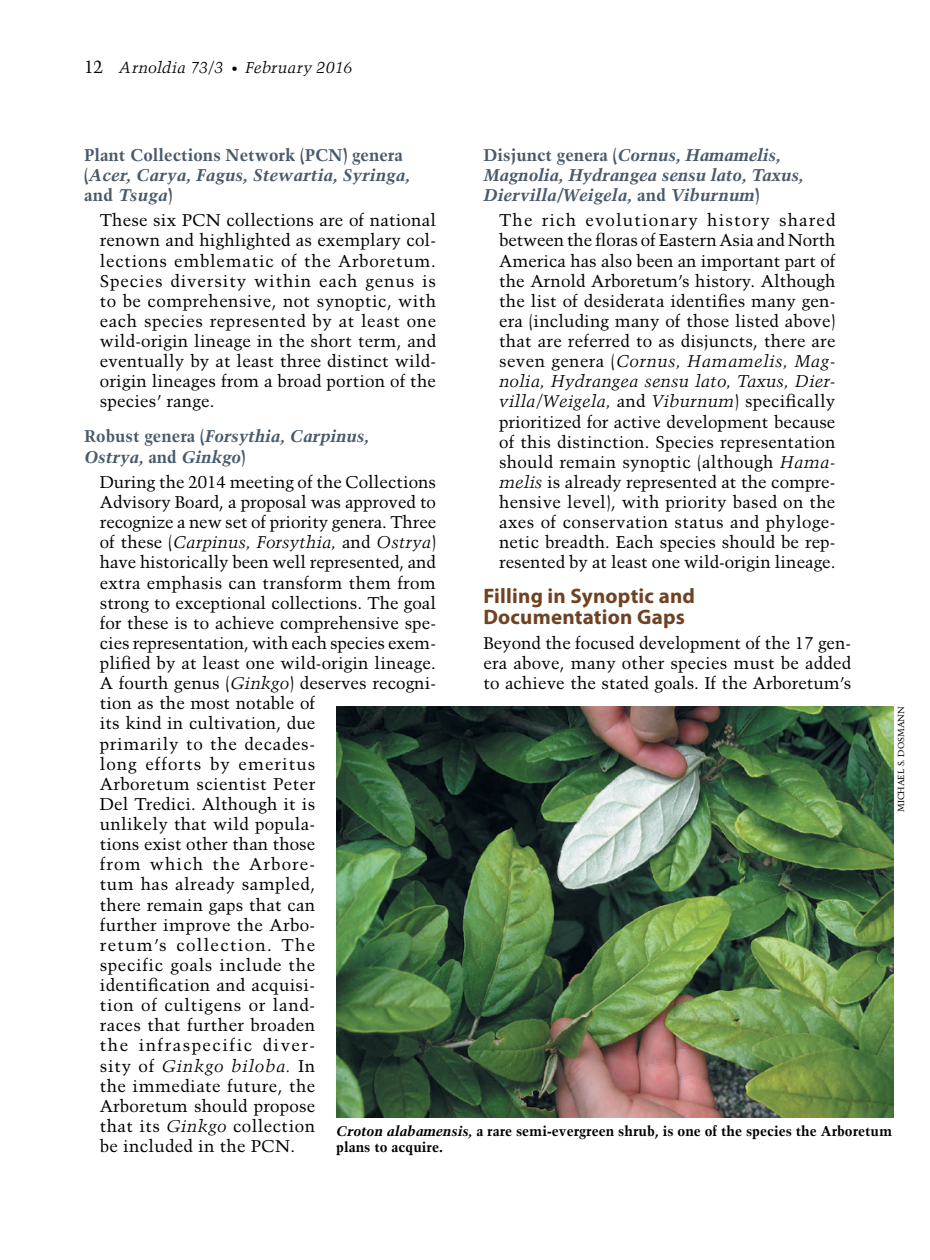
<style>
.page{position:relative;width:930px;height:1260px;background:#fff}
.page>*{position:absolute;margin:0;border:0;box-sizing:border-box;transform-origin:0 0}
.t1{font:700 21px/21px "Myriad Pro";letter-spacing:.01em;color:#704224}
.t2{font:16.97px/20.1px "Trump Mediaeval";letter-spacing:.01em;color:#000;text-align:justify}
.t3{font:italic 700 16.97px/20.1px "Trump Mediaeval";color:#495a6a}
.t4{font:italic 15.75px "Trump Mediaeval";letter-spacing:.005em;color:#000}
.t5{font:700 14px/16.6px "Trump Mediaeval";color:#000}
.t6{font:8.75px "Trump Mediaeval";color:#000}
.s1{font-style:normal;font-size:17.5px}
.s2{font-size:12.25px}
.s3{font-style:normal}
.s4{font-style:italic}
</style>
<div class="page">
<img style="left:336px;top:706px;width:556px;height:411px">
<p class="t4" style="left:84px;top:58px;width:269px"><span class="s1">12</span> Arnoldia 73/3 <span class="s2">•</span> February 2016</p>
<p class="t3" style="left:84px;top:144px;width:327px"><span class="s3">Plant Collections Network (PCN) genera (</span>Acer, Carya, Fagus, Stewartia, Syringa, <span class="s3">and</span> Tsuga<span class="s3">)</span></p>
<p class="t2" style="left:100px;top:210px;width:338px">These six PCN collections are of national renown and highlighted as exemplary col&shy;lections emblematic of the Arboretum.<br>Species diversity within each genus is to be comprehensive, not synoptic, with each species represented by at least one wild-origin lineage in the short term, and eventually by at least three distinct wild&shy;origin lineages from a broad portion of the species’ range.</p>
<p class="t3" style="left:84px;top:426px;width:286px"><span class="s3">Robust genera (</span>Forsythia, Carpinus,<br>Ostrya, <span class="s3">and</span> Ginkgo<span class="s3">)</span></p>
<p class="t2" style="left:100px;top:472px;width:338px;text-align:left">During the 2014 meeting of the Collections<br>Advisory Board, a proposal was approved to recognize a new set of priority genera. Three of these (<span class="s4">Carpinus, Forsythia,</span> and <span class="s4">Ostrya</span>) have historically been well represented, and extra emphasis can transform them from strong to exceptional collections. The goal for these is to achieve comprehensive spe&shy;cies representation, with each species exem&shy;plified by at least one wild-origin lineage.<br>A fourth genus (<span class="s4">Ginkgo</span>) deserves recogni&shy;tion as the most notable of<br>its kind in cultivation, due<br>primarily to the decades-<br>long efforts by emeritus<br>Arboretum scientist Peter<br>Del Tredici. Although it is<br>unlikely that wild popula-<br>tions exist other than those<br>from which the Arbore-<br>tum has already sampled,<br>there remain gaps that can<br>further improve the Arbo-<br>retum’s collection. The<br>specific goals include the<br>identification and acquisi-<br>tion of cultigens or land-<br>races that further broaden<br>the infraspecific diver-<br>sity of <span class="s4">Ginkgo biloba.</span> In<br>the immediate future, the<br>Arboretum should propose<br>that its <span class="s4">Ginkgo</span> collection<br>be included in the PCN.</p>
<p class="t3" style="left:483px;top:144px;width:322px"><span class="s3">Disjunct genera (</span>Cornus, Hamamelis,<br>Magnolia, Hydrangea sensu lato, Taxus,<br>Diervilla/Weigela, <span class="s3">and</span> Viburnum<span class="s3">)</span></p>
<p class="t2" style="left:499px;top:210px;width:338px">The rich evolutionary history shared between the floras of Eastern Asia and North America has also been an important part of the Arnold Arboretum’s history. Although the list of desiderata identifies many gen&shy;era (including many of those listed above) that are referred to as disjuncts, there are seven genera (<span class="s4">Cornus, Hamamelis, Mag&shy;nolia, Hydrangea sensu lato, Taxus, Dier&shy;villa/Weigela,</span> and <span class="s4">Viburnum</span>) specifically prioritized for active development because of this distinction. Species representation should remain synoptic (although <span class="s4">Hama&shy;melis</span> is already represented at the compre&shy;hensive level), with priority based on the axes of conservation status and phyloge&shy;netic breadth. Each species should be rep&shy;resented by at least one wild-origin lineage.</p>
<p class="t1" style="left:483px;top:584px;width:213px">Filling in Synoptic and<br>Documentation Gaps</p>
<p class="t2" style="left:483px;top:633px;width:369px">Beyond the focused development of the 17 gen&shy;era above, many other species must be added to achieve the stated goals. If the Arboretum’s</p>
<p class="t6" style="left:895px;top:812px;width:107px;rotate:-90deg">MICHAEL S. DOSMANN</p>
<p class="t5" style="left:336px;top:1122px;width:557px"><span class="s4">Croton alabamensis,</span> a rare semi-evergreen shrub, is one of the species the Arboretum plans to acquire.</p>
</div>
